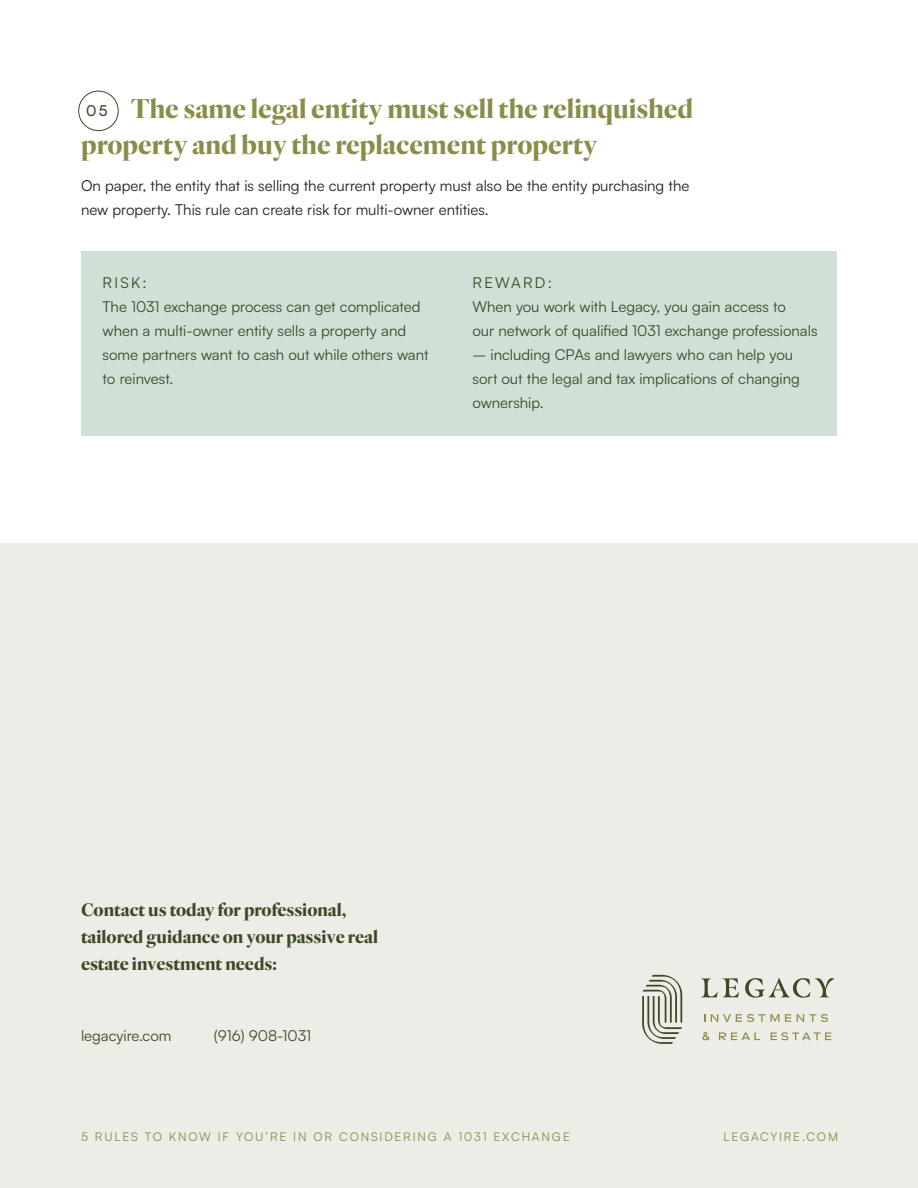
<style>
.page{position:relative;width:918px;height:1188px;background:#fff}
.page>*{position:absolute;margin:0;border:0;box-sizing:border-box;transform-origin:0 0}
.Headers{font:700 27px/36px "Reiher Headline";color:#8a8d4a}
.Subheaders{font:700 18px/27px "Reiher Headline";color:#3e4827}
.Body{font:15px/24px "Satoshi";color:#3e4827}
.Body-2{font:15px/24px "Satoshi";color:#231f20}
.Intro_Copy{font:15px "Satoshi";letter-spacing:.15em;color:#3e4827}
.Numbers{font:500 15px "Satoshi";color:#3e4827}
.t1{font:12px "Satoshi";letter-spacing:.15em;color:#8a8d4a}
</style>
<div class="page">
<div style="left:0;top:543px;width:918px;height:645px;background:#edece6"></div>
<svg style="left:642px;top:975px;width:40px;height:69px"></svg>
<svg style="left:701px;top:978px;width:38px;height:19px"></svg>
<svg style="left:745px;top:978px;width:89px;height:20px"></svg>
<svg style="left:711px;top:1014px;width:68px;height:8px"></svg>
<svg style="left:785px;top:1014px;width:6px;height:8px"></svg>
<svg style="left:797px;top:1014px;width:31px;height:8px"></svg>
<svg style="left:702px;top:1032px;width:8px;height:8px"></svg>
<svg style="left:719px;top:1032px;width:41px;height:8px"></svg>
<svg style="left:771px;top:1032px;width:60px;height:8px"></svg>
<div style="left:81px;top:251px;width:756px;height:185px;background:#d1e0d7"></div>
<div style="left:78px;top:91px;width:41px;height:40px;border:1px solid #3e4827;border-radius:50%"></div>
<p class="Headers" style="left:81px;top:90px;width:614px;text-indent:49px">The same legal entity must sell the relinquished property and buy the replacement property</p>
<p class="Body-2" style="left:81px;top:173px;width:610px">On paper, the entity that is selling the current property must also be the entity purchasing the new property. This rule can create risk for multi-owner entities.</p>
<p class="Numbers" style="left:86px;top:100px;width:23px">05</p>
<p class="Intro_Copy" style="left:103px;top:273px;width:46px">RISK:</p>
<p class="Body" style="left:103px;top:294px;width:327px">The 1031 exchange process can get complicated when a multi-owner entity sells a property and some partners want to cash out while others want to reinvest.</p>
<p class="Intro_Copy" style="left:472px;top:273px;width:81px">REWARD:</p>
<p class="Body" style="left:472px;top:294px;width:347px">When you work with Legacy, you gain access to<br>our network of qualified 1031 exchange professionals</p>
<p class="Body" style="left:472px;top:342px;width:329px">– including CPAs and lawyers who can help you sort out the legal and tax implications of changing ownership.</p>
<p class="Subheaders" style="left:81px;top:896px;width:299px">Contact us today for professional, tailored guidance on your passive real estate investment needs:</p>
<p class="Body" style="left:81px;top:1023px;width:92px">legacyire.com</p>
<p class="Body" style="left:214px;top:1023px;width:99px">(916) 908-1031</p>
<p class="t1" style="left:81px;top:1128px;width:490px">5 RULES TO KNOW IF YOU’RE IN OR CONSIDERING A 1031 EXCHANGE</p>
<p class="t1" style="left:724px;top:1128px;width:116px">LEGACYIRE.COM</p>
</div>
